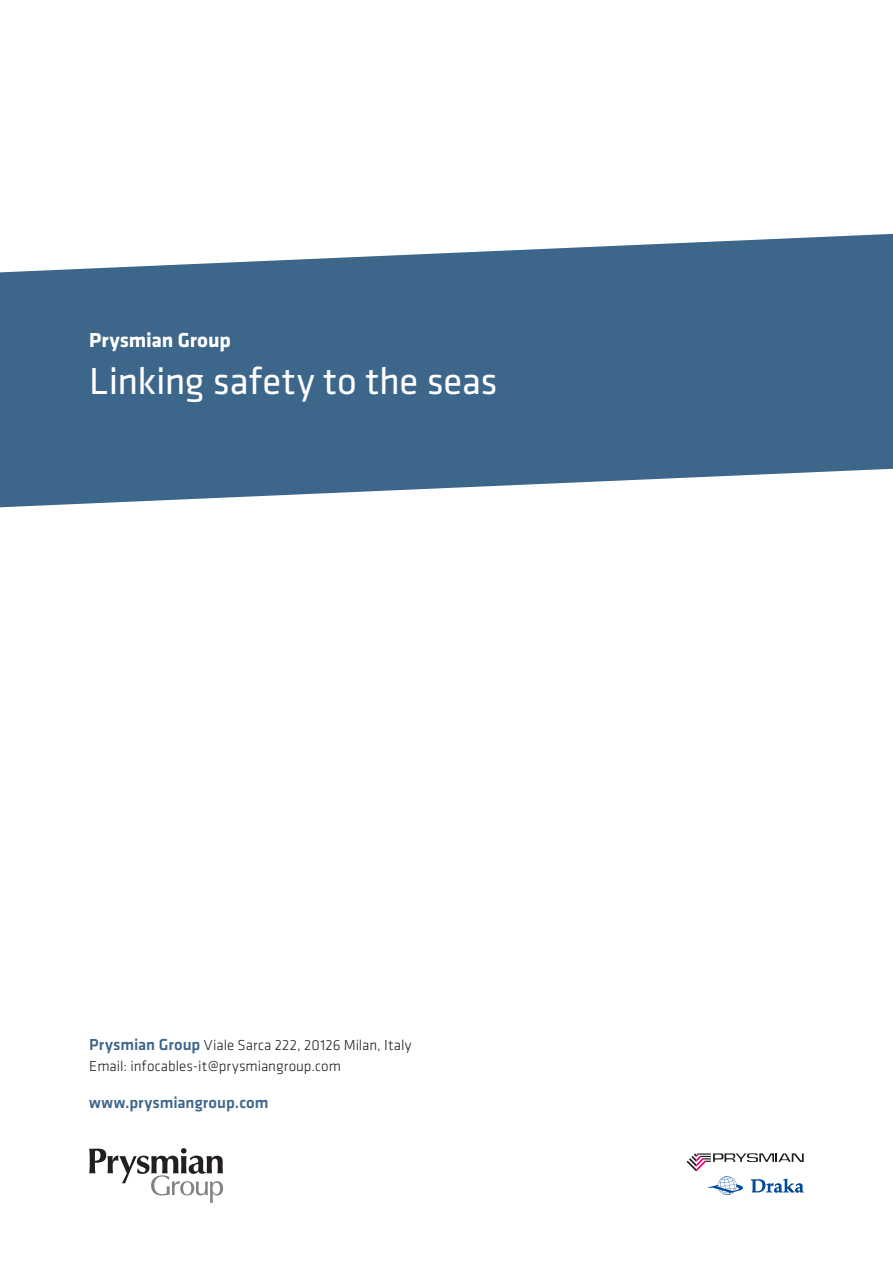
<style>
.page{position:relative;width:893px;height:1263px;background:#fff}
.page>*{position:absolute;margin:0;border:0;box-sizing:border-box;transform-origin:0 0}
.t1{font:39px "Klavika";letter-spacing:-.01em;color:#fff}
.t2{font:700 21px "Klavika";letter-spacing:-.005em;color:#fff}
.t3{font:500 16.5px "Klavika";color:#3d668b}
.t4{font:300 15px/21px "Klavika";color:#1d1d1b}
.s1{font-weight:500;font-size:16.5px;color:#3d668b}
</style>
<div class="page">
<svg style="left:89px;top:1148px;width:134px;height:55px"></svg>
<svg style="left:687px;top:1153px;width:117px;height:42px"></svg>
<svg style="left:0;top:233px;width:893px;height:274px;fill:#3d668b"></svg>
<h2 class="t2" style="left:89px;top:332px;width:143px">Prysmian Group</h2>
<h1 class="t1" style="left:89px;top:366px;width:410px">Linking safety to the seas</h1>
<p class="t4" style="left:89px;top:1036px;width:324px"><span class="s1">Prysmian Group</span> Viale Sarca 222, 20126 Milan, Italy<br>Email: infocables-it@prysmiangroup.com</p>
<p class="t3" style="left:89px;top:1096px;width:181px">www.prysmiangroup.com</p>
</div>
